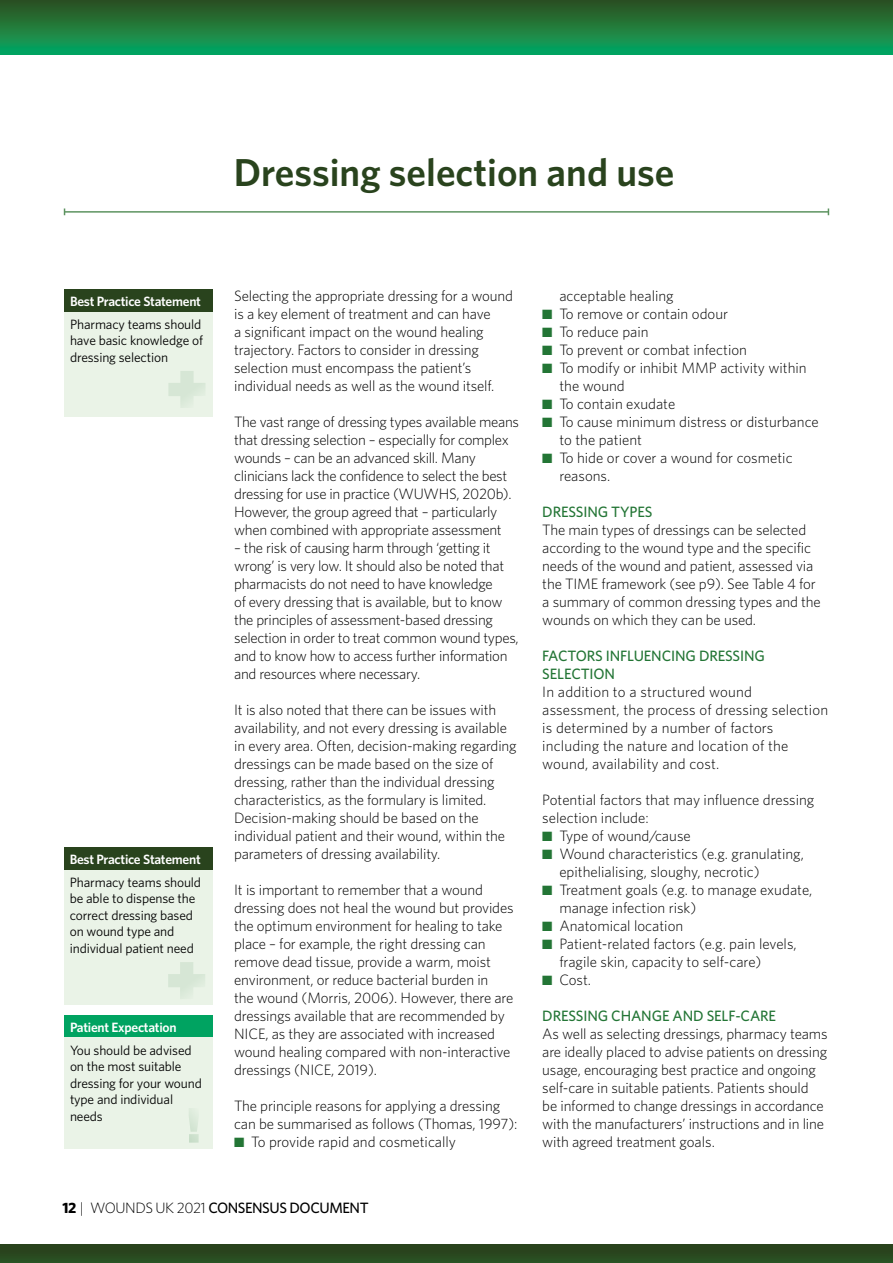
<style>
.page{position:relative;width:893px;height:1263px;background:#fff}
.page>*{position:absolute;margin:0;border:0;box-sizing:border-box;transform-origin:0 0}
.t1{font:600 39px "Whitney";color:#29431d}
.t2{font:300 15px/18px "Whitney";letter-spacing:-.01em;color:#000}
.t3{font:300 15px/18px "Whitney";letter-spacing:.01em;color:#000}
.t4{font:500 15px/18px "Whitney";letter-spacing:-.01em;color:#237535}
.t5{font:500 15px "Whitney";letter-spacing:-.03em;color:#000}
.t6{font:13.5px/16.5px "Whitney";letter-spacing:-.01em;color:#000}
.t7{font:600 13.5px "Whitney";letter-spacing:-.02em;color:#fff}
.s1{color:#237535}
.s2{font-weight:700}
.s3{font-weight:300}
</style>
<div class="page">
<hr style="left:65px;top:211px;width:763px;height:2px;background:#5d9360">
<div style="left:0;top:0;width:893px;height:54px;background:linear-gradient(to bottom,#324f1c,#09a760)"></div>
<div style="left:0;top:1244px;width:893px;height:19px;background:#29451e"></div>
<div style="left:64px;top:289px;width:149px;height:23px;background:#29431d"></div>
<div style="left:64px;top:312px;width:149px;height:105px;background:#eaf3e7"></div>
<svg style="left:168px;top:371px;width:37px;height:37px"></svg>
<div style="left:64px;top:847px;width:148px;height:23px;background:#29431d"></div>
<div style="left:64px;top:870px;width:148px;height:135px;background:#eaf3e7"></div>
<div style="left:64px;top:1015px;width:149px;height:23px;background:#00a361"></div>
<div style="left:64px;top:1038px;width:149px;height:111px;background:#eaf3e7"></div>
<svg style="left:168px;top:962px;width:37px;height:37px"></svg>
<svg style="left:189px;top:1108px;width:10px;height:34px"></svg>
<h1 class="t1" style="left:234px;top:149px;width:442px">Dressing selection and use</h1>
<p class="t7" style="left:70px;top:293px;width:132px">Best Practice Statement</p>
<p class="t6" style="left:70px;top:315px;width:134px">Pharmacy teams should have basic knowledge of dressing selection</p>
<p class="t7" style="left:70px;top:851px;width:132px">Best Practice Statement</p>
<p class="t6" style="left:70px;top:874px;width:133px">Pharmacy teams should be able to dispense the correct dressing based on wound type and individual patient need</p>
<p class="t7" style="left:70px;top:1019px;width:108px">Patient Expectation</p>
<p class="t6" style="left:70px;top:1041px;width:133px">You should be advised on the most suitable dressing for your wound type and individual needs</p>
<p class="t2" style="left:234px;top:287px;width:280px">Selecting the appropriate dressing for a wound is a key element of treatment and can have<br>a significant impact on the wound healing trajectory. Factors to consider in dressing selection must encompass the patient’s individual needs as well as the wound itself.</p>
<p class="t2" style="left:234px;top:413px;width:286px">The vast range of dressing types available means that dressing selection – especially for complex wounds – can be an advanced skill. Many clinicians lack the confidence to select the best dressing for use in practice (WUWHS, 2020b).<br>However, the group agreed that – particularly when combined with appropriate assessment</p>
<p class="t2" style="left:234px;top:539px;width:286px">– the risk of causing harm through ‘getting it wrong’ is very low. It should also be noted that pharmacists do not need to have knowledge<br>of every dressing that is available, but to know the principles of assessment-based dressing selection in order to treat common wound types, and to know how to access further information and resources where necessary.</p>
<p class="t2" style="left:234px;top:701px;width:284px">It is also noted that there can be issues with availability, and not every dressing is available in every area. Often, decision-making regarding dressings can be made based on the size of dressing, rather than the individual dressing characteristics, as the formulary is limited.<br>Decision-making should be based on the individual patient and their wound, within the parameters of dressing availability.</p>
<p class="t2" style="left:234px;top:881px;width:281px">It is important to remember that a wound dressing does not heal the wound but provides the optimum environment for healing to take place – for example, the right dressing can remove dead tissue, provide a warm, moist environment, or reduce bacterial burden in<br>the wound (Morris, 2006). However, there are dressings available that are recommended by NICE, as they are associated with increased wound healing compared with non-interactive dressings (NICE, 2019).</p>
<p class="t2" style="left:234px;top:1097px;width:285px">The principle reasons for applying a dressing can be summarised as follows (Thomas, 1997):</p>
<p class="t2" style="left:234px;top:1133px;width:223px"><span class="s1">■</span> To provide rapid and cosmetically</p>
<p class="t2" style="left:559px;top:287px;width:116px">acceptable healing</p>
<p class="t2" style="left:542px;top:305px;width:187px"><span class="s1">■</span> To remove or contain odour</p>
<p class="t2" style="left:542px;top:323px;width:108px"><span class="s1">■</span> To reduce pain</p>
<p class="t2" style="left:542px;top:341px;width:206px"><span class="s1">■</span> To prevent or combat infection</p>
<p class="t2" style="left:559px;top:359px;width:249px;text-indent:-17px"><span class="s1">■</span> To modify or inhibit MMP activity within the wound</p>
<p class="t2" style="left:542px;top:395px;width:135px"><span class="s1">■</span> To contain exudate</p>
<p class="t2" style="left:559px;top:413px;width:261px;text-indent:-17px"><span class="s1">■</span> To cause minimum distress or disturbance to the patient</p>
<p class="t2" style="left:559px;top:449px;width:235px;text-indent:-17px"><span class="s1">■</span> To hide or cover a wound for cosmetic reasons.</p>
<p class="t4" style="left:542px;top:503px;width:112px">DRESSING TYPES</p>
<p class="t2" style="left:542px;top:521px;width:280px">The main types of dressings can be selected according to the wound type and the specific needs of the wound and patient, assessed via the TIME framework (see p9). See Table 4 for a summary of common dressing types and the wounds on which they can be used.</p>
<p class="t4" style="left:542px;top:647px;width:224px">FACTORS INFLUENCING DRESSING<br>SELECTION</p>
<p class="t3" style="left:542px;top:683px;width:287px">In addition to a structured wound assessment, the process of dressing selection is determined by a number of factors including the nature and location of the wound, availability and cost.</p>
<p class="t2" style="left:542px;top:791px;width:274px">Potential factors that may influence dressing selection include:</p>
<p class="t2" style="left:542px;top:827px;width:150px"><span class="s1">■</span> Type of wound/cause</p>
<p class="t2" style="left:559px;top:845px;width:246px;text-indent:-17px"><span class="s1">■</span> Wound characteristics (e.g. granulating, epithelialising, sloughy, necrotic)</p>
<p class="t2" style="left:559px;top:881px;width:255px;text-indent:-17px"><span class="s1">■</span> Treatment goals (e.g. to manage exudate, manage infection risk)</p>
<p class="t2" style="left:542px;top:917px;width:142px"><span class="s1">■</span> Anatomical location</p>
<p class="t2" style="left:559px;top:935px;width:239px;text-indent:-17px"><span class="s1">■</span> Patient-related factors (e.g. pain levels, fragile skin, capacity to self-care)</p>
<p class="t2" style="left:542px;top:971px;width:50px"><span class="s1">■</span> Cost.</p>
<p class="t4" style="left:542px;top:1007px;width:235px">DRESSING CHANGE AND SELF-CARE</p>
<p class="t2" style="left:542px;top:1025px;width:287px">As well as selecting dressings, pharmacy teams are ideally placed to advise patients on dressing usage, encouraging best practice and ongoing self-care in suitable patients. Patients should<br>be informed to change dressings in accordance with the manufacturers’ instructions and in line with agreed treatment goals.</p>
<p class="t5" style="left:62px;top:1199px;width:308px"><span class="s2">12</span> <span class="s3">| WOUNDS UK 2021</span> CONSENSUS DOCUMENT</p>
</div>
